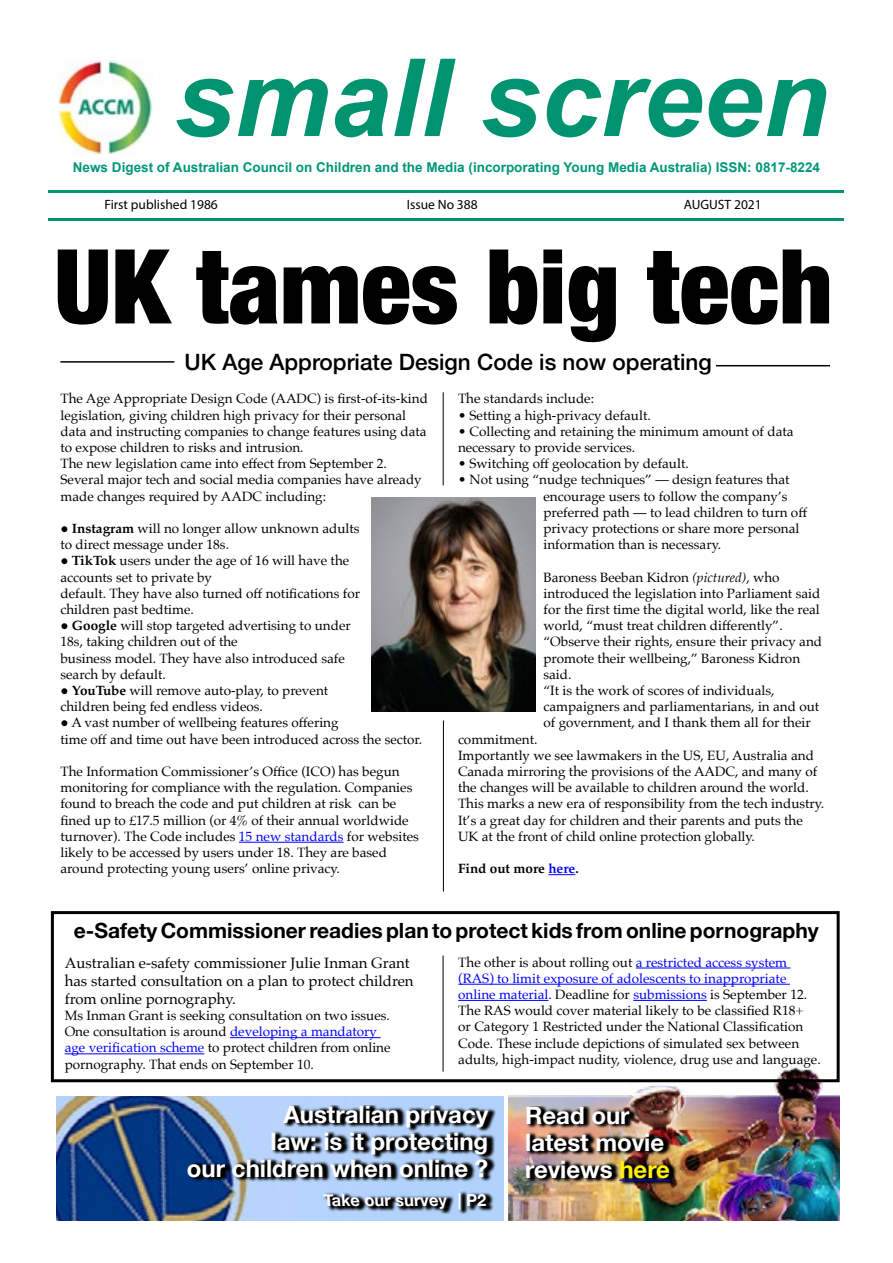
<style>
.page{position:relative;width:893px;height:1263px;background:#fff}
.page>*{position:absolute;margin:0;border:0;box-sizing:border-box;transform-origin:0 0}
.t1{font:italic 700 108px "Arial";color:#009370}
.t2{font:900 condensed 103.5px "Helvetica Neue";color:#000}
.t3{font:700 24px/27px "Helvetica Neue";color:#fff;text-align:right}
.t4{font:500 22.5px "Helvetica Neue";color:#000}
.t5{font:700 21px "Helvetica Neue";color:#000}
.t6{font:italic 700 16.5px "Helvetica Neue";color:#fff}
.t7{font:15px/18px "Palatino";color:#000}
.t8{font:13.5px/16.2px "Palatino";color:#000}
.t9{font:700 13.5px "Arial";color:#009777}
.t10{font:13.5px "Myriad Pro";color:#000}
.t11{font:700 13.5px "Palatino";color:#000}
.s1{font-weight:700}
.s2{color:#00f}
.s3{font-style:italic}
.s4{font-style:normal}
.s5{color:#fff200}
</style>
<div class="page">
<img style="left:509px;top:1067px;width:331px;height:153px">
<img style="left:56px;top:1096px;width:447px;height:124px">
<hr style="left:49px;top:218px;width:795px;height:3px;background:#009370">
<hr style="left:49px;top:190px;width:795px;height:3px;background:#009370">
<svg style="left:323px;top:1191px;width:171px;height:23px"></svg>
<svg style="left:188px;top:1105px;width:308px;height:76px"></svg>
<hr style="left:239px;top:842px;width:105px;height:1px;background:#00f">
<svg style="left:548px;top:874px;width:27px;height:1px"></svg>
<img style="left:527px;top:1106px;width:151px;height:79px">
<hr style="left:619px;top:1179px;width:51px;height:2px;background:#00f">
<hr style="left:443px;top:392px;width:1px;height:93px;background:#000">
<img style="left:59px;top:61px;width:94px;height:93px">
<img style="left:372px;top:497px;width:164px;height:214px">
<hr style="left:443px;top:720px;width:1px;height:171px;background:#000">
<div style="left:51px;top:911px;width:789px;height:171px;border:3px solid #000"></div>
<hr style="left:230px;top:1037px;width:151px;height:1px;background:#00f">
<hr style="left:65px;top:1053px;width:139px;height:1px;background:#00f">
<hr style="left:636px;top:967px;width:155px;height:1px;background:#00f">
<hr style="left:458px;top:984px;width:332px;height:1px;background:#00f">
<hr style="left:458px;top:1000px;width:90px;height:1px;background:#00f">
<hr style="left:633px;top:1000px;width:74px;height:1px;background:#00f">
<hr style="left:443px;top:955px;width:1px;height:116px;background:#000">
<hr style="left:60px;top:361px;width:114px;height:2px;background:#000">
<hr style="left:716px;top:365px;width:114px;height:1px;background:#000">
<h1 class="t1" style="left:174px;top:28px;width:656px">small screen</h1>
<p class="t9" style="left:73px;top:159px;width:749px">News Digest of Australian Council on Children and the Media (incorporating Young Media Australia) ISSN: 0817-8224</p>
<p class="t10" style="left:104px;top:196px;width:115px">First published 1986</p>
<p class="t10" style="left:407px;top:196px;width:72px">Issue No 388</p>
<p class="t10" style="left:684px;top:196px;width:80px">AUGUST 2021</p>
<h2 class="t2" style="left:54px;top:201px;width:780px">UK tames big tech</h2>
<h3 class="t4" style="left:185px;top:343px;width:529px">UK Age Appropriate Design Code is now operating</h3>
<p class="t8" style="left:60px;top:391px;width:369px">The Age Appropriate Design Code (AADC) is first-of-its-kind legislation, giving children high privacy for their personal data and instructing companies to change features using data to expose children to risks and intrusion.<br>The new legislation came into effect from September 2.<br>Several major tech and social media companies have already made changes required by AADC including:</p>
<p class="t8" style="left:60px;top:520px;width:301px">● <span class="s1">Instagram</span> will no longer allow unknown adults to direct message under 18s.</p>
<p class="t8" style="left:60px;top:553px;width:301px">● <span class="s1">TikTok</span> users under the age of 16 will have the accounts set to private by<br>default. They have also turned off notifications for children past bedtime.</p>
<p class="t8" style="left:60px;top:617px;width:292px">● <span class="s1">Google</span> will stop targeted advertising to under 18s, taking children out of the<br>business model. They have also introduced safe search by default.</p>
<p class="t8" style="left:60px;top:682px;width:269px">● <span class="s1">YouTube</span> will remove auto-play, to prevent children being fed endless videos.</p>
<p class="t8" style="left:60px;top:715px;width:363px">● A vast number of wellbeing features offering<br>time off and time out have been introduced across the sector.</p>
<p class="t8" style="left:60px;top:763px;width:360px">The Information Commissioner’s Office (ICO) has begun monitoring for compliance with the regulation. Companies found to breach the code and put children at risk can be fined up to £17.5 million (or 4% of their annual worldwide turnover). The Code includes <span class="s2">15 new standards</span> for websites likely to be accessed by users under 18. They are based around protecting young users’ online privacy.</p>
<p class="t8" style="left:458px;top:391px;width:138px">The standards include:</p>
<p class="t8" style="left:458px;top:407px;width:194px">• Setting a high-privacy default.</p>
<p class="t8" style="left:458px;top:423px;width:337px">• Collecting and retaining the minimum amount of data necessary to provide services.</p>
<p class="t8" style="left:458px;top:455px;width:232px">• Switching off geolocation by default.</p>
<p class="t8" style="left:543px;top:472px;width:265px;text-indent:-85px">• Not using “nudge techniques” — design features that encourage users to follow the company’s preferred path — to lead children to turn off privacy protections or share more personal information than is necessary.</p>
<p class="t8" style="left:543px;top:569px;width:280px">Baroness Beeban Kidron <span class="s3">(pictured)</span>, who introduced the legislation into Parliament said for the first time the digital world, like the real world, “must treat children differently”. “Observe their rights, ensure their privacy and promote their wellbeing,” Baroness Kidron said.<br>“It is the work of scores of individuals, campaigners and parliamentarians, in and out of government, and I thank them all for their</p>
<p class="t8" style="left:458px;top:731px;width:368px">commitment.<br>Importantly we see lawmakers in the US, EU, Australia and Canada mirroring the provisions of the AADC, and many of the changes will be available to children around the world.<br>This marks a new era of responsibility from the tech industry.<br>It’s a great day for children and their parents and puts the UK at the front of child online protection globally.</p>
<p class="t11" style="left:458px;top:857px;width:122px">Find out more <span class="s2">here</span>.</p>
<h3 class="t5" style="left:74px;top:914px;width:746px">e-Safety Commissioner readies plan to protect kids from online pornography</h3>
<p class="t7" style="left:65px;top:954px;width:350px">Australian e-safety commissioner Julie Inman Grant has started consultation on a plan to protect children from online pornography.</p>
<p class="t8" style="left:65px;top:1007px;width:327px">Ms Inman Grant is seeking consultation on two issues.<br>One consultation is around <span class="s2">developing a mandatory age verification scheme</span> to protect children from online pornography. That ends on September 10.</p>
<p class="t8" style="left:458px;top:954px;width:364px">The other is about rolling out <span class="s2">a restricted access system (RAS) to limit exposure of adolescents to inappropriate online material</span>. Deadline for <span class="s2">submissions</span> is September 12.<br>The RAS would cover material likely to be classified R18+<br>or Category 1 Restricted under the National Classification Code. These include depictions of simulated sex between adults, high-impact nudity, violence, drug use and language.</p>
<h3 class="t3" style="left:187px;top:1101px;width:303px">Australian privacy<br>law: is it protecting<br>our children when online ?</h3>
<p class="t6" style="left:325px;top:1187px;width:163px">Takeoursurvey <span class="s4">| P 2</span></p>
<h3 class="t3" style="left:525px;top:1102px;width:146px;text-align:left">Read our latest movie reviews <span class="s5">here</span></h3>
</div>
